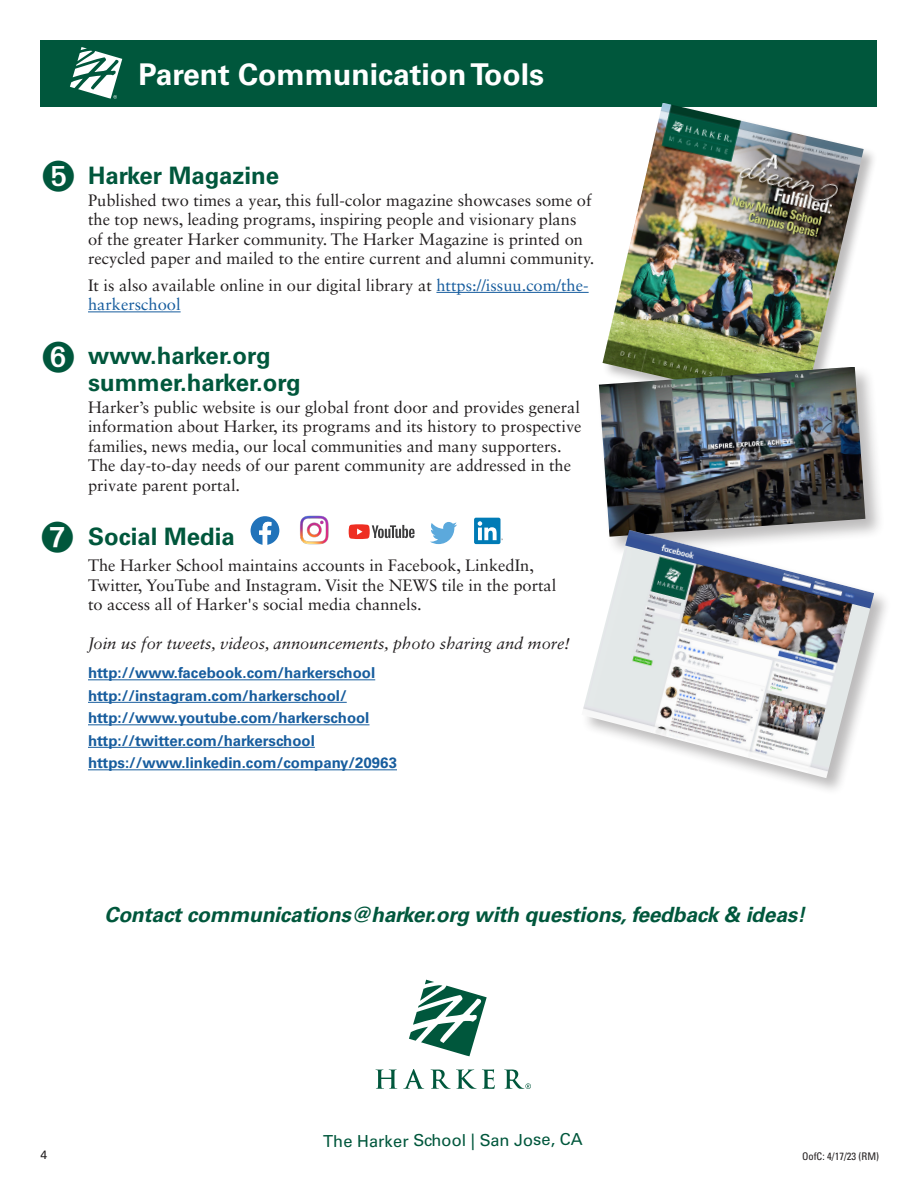
<style>
.page{position:relative;width:918px;height:1188px;background:#fff}
.page>*{position:absolute;margin:0;border:0;box-sizing:border-box;transform-origin:0 0}
.t1{font:700 30px "Univers LT Std";color:#fff}
.Heading_Univ_Bold_gr{font:700 24px/27px "Univers LT Std";color:#00573c}
.Heading_Univ_Bold_gr-2{font:italic 700 21px "Univers LT Std";letter-spacing:-.01em;color:#00573c}
.Body_text_Sabon_reg{font:16.5px/19.5px "Sabon LT Std";color:#231f20}
.Body_text_Sabon_reg-2{font:italic 16.5px "Sabon LT Std";color:#231f20}
.t2{font:16.5px "Univers LT Std";color:#00573c}
.Body_text_Sabon_reg-3{font:700 15px "Univers LT Std";color:#175d9e}
.HPP_inst_subheadings{font:12px "Univers LT Std";color:#231f20}
.t3{font:condensed 10.5px "Univers LT Std";color:#231f20}
.s1{color:#175d9e}
</style>
<div class="page">
<svg style="left:409px;top:980px;width:78px;height:76px"></svg>
<svg style="left:376px;top:1070px;width:21px;height:19px"></svg>
<svg style="left:403px;top:1069px;width:21px;height:20px"></svg>
<svg style="left:431px;top:1069px;width:64px;height:20px"></svg>
<svg style="left:504px;top:1070px;width:27px;height:19px"></svg>
<div style="left:40px;top:40px;width:838px;height:67px;background:#00573c"></div>
<svg style="left:70px;top:47px;width:52px;height:52px"></svg>
<hr style="left:436px;top:292px;width:153px;height:1px;background:#175d9e">
<hr style="left:88px;top:311px;width:93px;height:1px;background:#175d9e">
<hr style="left:88px;top:679px;width:287px;height:1px;background:#175d9e">
<hr style="left:88px;top:702px;width:259px;height:1px;background:#175d9e">
<hr style="left:88px;top:724px;width:282px;height:1px;background:#175d9e">
<hr style="left:88px;top:747px;width:227px;height:1px;background:#175d9e">
<hr style="left:88px;top:769px;width:309px;height:1px;background:#175d9e">
<div style="left:602px;top:102px;width:276px;height:322px;background:#231f20;opacity:.3"></div>
<img style="left:603px;top:103px;width:261px;height:262px">
<svg style="left:430px;top:522px;width:27px;height:22px"></svg>
<svg style="left:349px;top:524px;width:66px;height:15px"></svg>
<img style="left:300px;top:515px;width:28px;height:29px">
<div style="left:474px;top:518px;width:27px;height:26px;background:#007bb6;border-radius:2px"></div>
<svg style="left:478px;top:521px;width:24px;height:19px"></svg>
<div style="left:597px;top:365px;width:288px;height:192px;background:#231f20;opacity:.3"></div>
<img style="left:599px;top:367px;width:266px;height:162px">
<div style="left:581px;top:529px;width:311px;height:267px;background:#231f20;opacity:.3"></div>
<img style="left:582px;top:530px;width:292px;height:248px">
<svg style="left:251px;top:516px;width:28px;height:29px"></svg>
<p class="t1" style="left:139px;top:57px;width:407px">Parent Communication Tools</p>
<p class="Heading_Univ_Bold_gr" style="left:88px;top:163px;width:193px">Harker Magazine</p>
<p class="Body_text_Sabon_reg" style="left:88px;top:190px;width:508px">Published two times a year, this full-color magazine showcases some of the top news, leading programs, inspiring people and visionary plans of the greater Harker community. The Harker Magazine is printed on recycled paper and mailed to the entire current and alumni community.</p>
<p class="Body_text_Sabon_reg" style="left:88px;top:275px;width:502px">It is also available online in our digital library at <span class="s1">https://issuu.com/the&shy;harkerschool</span></p>
<p class="Heading_Univ_Bold_gr" style="left:88px;top:342px;width:214px">www.harker.org summer.harker.org</p>
<p class="Body_text_Sabon_reg" style="left:88px;top:397px;width:495px">Harker’s public website is our global front door and provides general information about Harker, its programs and its history to prospective families, news media, our local communities and many supporters.<br>The day-to-day needs of our parent community are addressed in the private parent portal.</p>
<p class="Heading_Univ_Bold_gr" style="left:88px;top:523px;width:148px">Social Media</p>
<p class="Body_text_Sabon_reg" style="left:88px;top:555px;width:470px">The Harker School maintains accounts in Facebook, LinkedIn,<br>Twitter, YouTube and Instagram. Visit the NEWS tile in the portal to access all of Harker's social media channels.</p>
<p class="Body_text_Sabon_reg-2" style="left:88px;top:634px;width:484px">Join us for tweets, videos, announcements, photo sharing and more!</p>
<p class="Body_text_Sabon_reg-3" style="left:88px;top:664px;width:289px">http://www.facebook.com/harkerschool</p>
<p class="Body_text_Sabon_reg-3" style="left:88px;top:687px;width:260px">http://instagram.com/harkerschool/</p>
<p class="Body_text_Sabon_reg-3" style="left:88px;top:709px;width:283px">http://www.youtube.com/harkerschool</p>
<p class="Body_text_Sabon_reg-3" style="left:88px;top:732px;width:228px">http://twitter.com/harkerschool</p>
<p class="Body_text_Sabon_reg-3" style="left:88px;top:754px;width:310px">https://www.linkedin.com/company/20963</p>
<p class="Heading_Univ_Bold_gr-2" style="left:105px;top:902px;width:702px">Contact communications@harker.org with questions, feedback &amp; ideas!</p>
<p class="HPP_inst_subheadings" style="left:40px;top:1148px;width:8px">4</p>
<p class="t2" style="left:323px;top:1133px;width:261px;rotate:-1deg">The Harker School | San Jose, CA</p>
<p class="t3" style="left:802px;top:1150px;width:78px">OofC: 4/17/23 (RM)</p>
</div>
